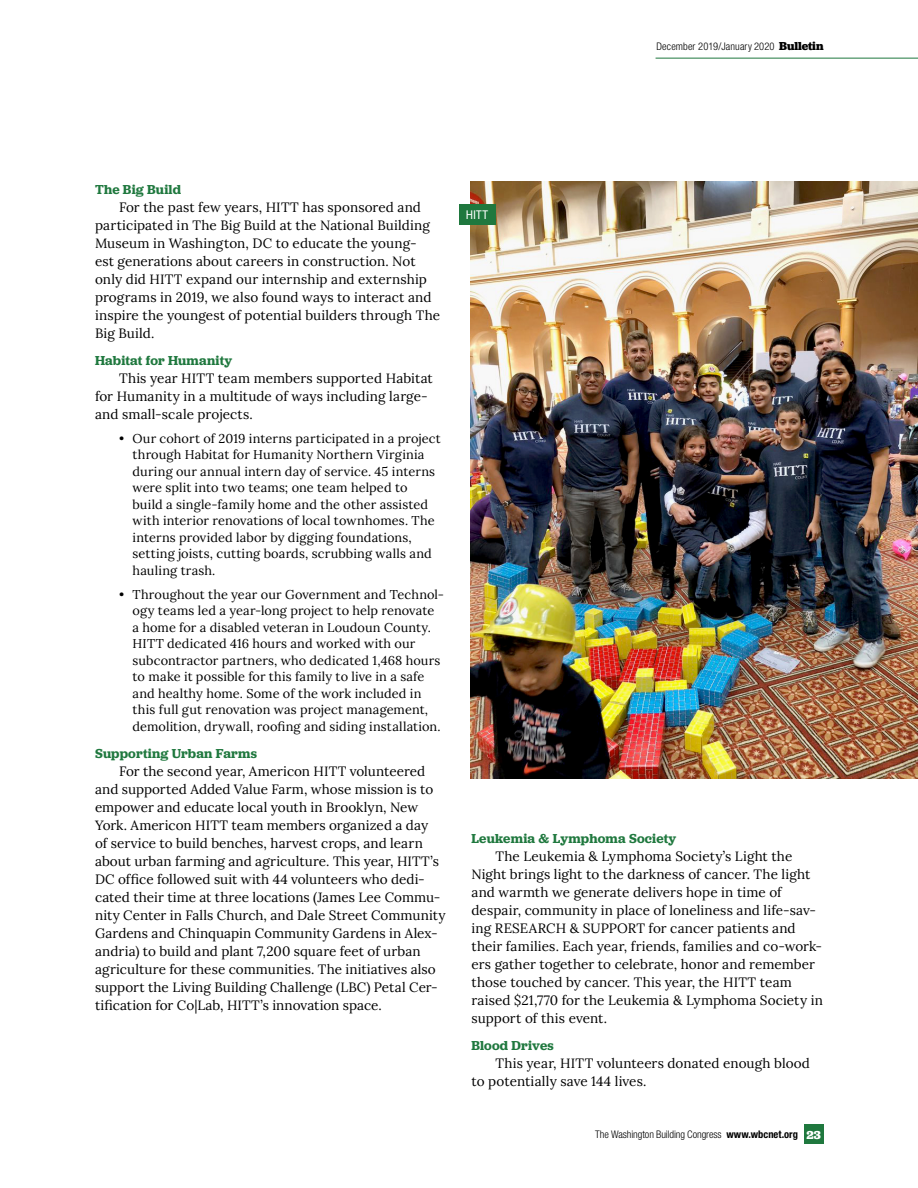
<style>
.page{position:relative;width:918px;height:1188px;background:#fff}
.page>*{position:absolute;margin:0;border:0;box-sizing:border-box;transform-origin:0 0}
.t1{font:13.5px/18px "Lora";letter-spacing:.005em;color:#000}
.t2{font:600 13.5px "Jubilat";letter-spacing:.015em;color:#1f783e}
.t3{font:12.75px/16.5px "Lora";letter-spacing:.01em;color:#000}
.t4{font:12px "Roboto Condensed";color:#fff}
.t5{font:300 condensed 10.5px "Helvetica Neue LT Std";color:#000}
.s1{font-family:"Jubilat";font-weight:700;font-stretch:normal;font-size:12px}
.s2{font-weight:700}
.s3{font-family:"Jubilat";font-weight:700;font-stretch:normal;font-size:12px;color:#fff}
</style>
<div class="page">
<div style="left:804px;top:1124px;width:20px;height:20px;background:#1f783e"></div>
<hr style="left:656px;top:58px;width:262px;height:1px;background:#1f783e">
<img style="left:471px;top:182px;width:447px;height:596px">
<div style="left:459px;top:204px;width:37px;height:21px;background:#1f783e"></div>
<p class="t5" style="left:656px;top:40px;width:169px">December 2019/January 2020 <span class="s1">Bulletin</span></p>
<p class="t2" style="left:95px;top:180px;width:88px">The Big Build</p>
<p class="t1" style="left:95px;top:197px;width:347px;text-indent:24px">For the past few years, HITT has sponsored and participated in The Big Build at the National Building Museum in Washington, DC to educate the young-<br>est generations about careers in construction. Not only did HITT expand our internship and externship programs in 2019, we also found ways to interact and inspire the youngest of potential builders through The Big Build.</p>
<p class="t2" style="left:95px;top:351px;width:139px">Habitat for Humanity</p>
<p class="t1" style="left:95px;top:368px;width:339px;text-indent:24px">This year HITT team members supported Habitat for Humanity in a multitude of ways including large&shy;and small-scale projects.</p>
<p class="t3" style="left:133px;top:429px;width:310px;text-indent:-14px">• Our cohort of 2019 interns participated in a project through Habitat for Humanity Northern Virginia during our annual intern day of service. 45 interns were split into two teams; one team helped to build a single-family home and the other assisted with interior renovations of local townhomes. The interns provided labor by digging foundations, setting joists, cutting boards, scrubbing walls and hauling trash.</p>
<p class="t3" style="left:133px;top:585px;width:313px;text-indent:-14px">• Throughout the year our Government and Technol&shy;ogy teams led a year-long project to help renovate a home for a disabled veteran in Loudoun County.<br>HITT dedicated 416 hours and worked with our subcontractor partners, who dedicated 1,468 hours to make it possible for this family to live in a safe and healthy home. Some of the work included in this full gut renovation was project management, demolition, drywall, roofing and siding installation.</p>
<p class="t2" style="left:95px;top:744px;width:163px">Supporting Urban Farms</p>
<p class="t1" style="left:95px;top:761px;width:352px;text-indent:24px">For the second year, Americon HITT volunteered and supported Added Value Farm, whose mission is to empower and educate local youth in Brooklyn, New York. Americon HITT team members organized a day<br>of service to build benches, harvest crops, and learn about urban farming and agriculture. This year, HITT’s DC office followed suit with 44 volunteers who dedi&shy;cated their time at three locations (James Lee Commu&shy;nity Center in Falls Church, and Dale Street Community Gardens and Chinquapin Community Gardens in Alex&shy;andria) to build and plant 7,200 square feet of urban agriculture for these communities. The initiatives also support the Living Building Challenge (LBC) Petal Cer&shy;tification for Co|Lab, HITT’s innovation space.</p>
<p class="t4" style="left:466px;top:206px;width:24px">HITT</p>
<p class="t2" style="left:471px;top:830px;width:206px">Leukemia &amp; Lymphoma Society</p>
<p class="t1" style="left:471px;top:846px;width:353px;text-indent:24px">The Leukemia &amp; Lymphoma Society’s Light the Night brings light to the darkness of cancer. The light and warmth we generate delivers hope in time of despair, community in place of loneliness and life-sav&shy;ing RESEARCH &amp; SUPPORT for cancer patients and their families. Each year, friends, families and co-work&shy;ers gather together to celebrate, honor and remember those touched by cancer. This year, the HITT team raised $21,770 for the Leukemia &amp; Lymphoma Society in support of this event.</p>
<p class="t2" style="left:471px;top:1037px;width:84px">Blood Drives</p>
<p class="t1" style="left:471px;top:1053px;width:340px;text-indent:24px">This year, HITT volunteers donated enough blood to potentially save 144 lives.</p>
<p class="t5" style="left:595px;top:1129px;width:227px">The Washington Building Congress <span class="s2">www.wbcnet.org</span> <span class="s3">23</span></p>
</div>
